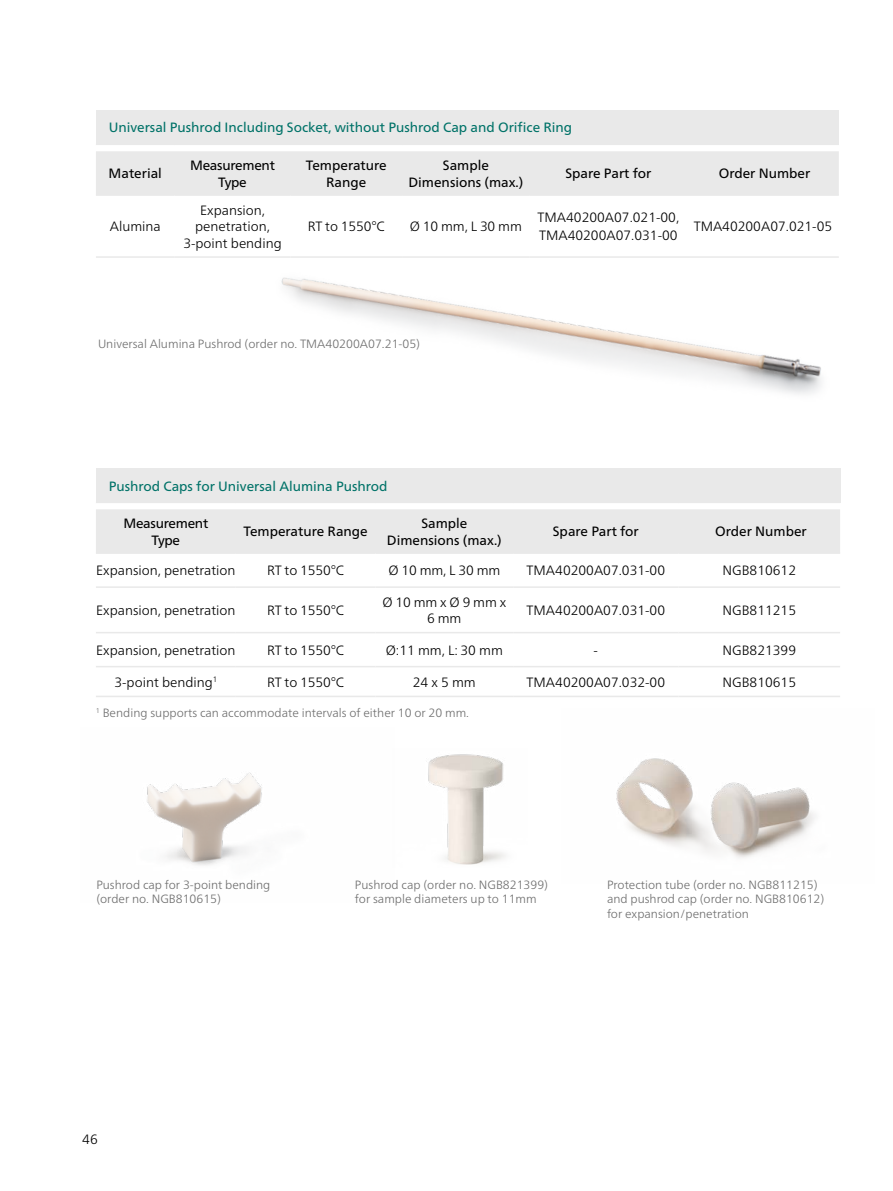
<style>
.page{position:relative;width:893px;height:1191px;background:#fff}
.page>*{position:absolute;margin:0;border:0;box-sizing:border-box;transform-origin:0 0}
.Fließtext_en_n{font:300 13.5px/16.5px "Frutiger Neue LTW1 G";color:#000;text-align:center}
.Fließtext_en_n-2{font:13.5px/16.5px "Frutiger Neue LTW1 G";color:#000;text-align:center}
.Tabellenkopf_n{font:13.5px "Frutiger Neue LTW1 G";color:#007268}
.Fließtext_en_n-3{font:13.5px "Frutiger Neue LTW1 G";color:#007268}
.Fließtext_en_n-4{font:13.5px "Frutiger Neue LTW1 G";letter-spacing:-.02em;color:#000}
.Bildunterschrift{font:300 12px/14.4px "Frutiger Neue LTW1 G";color:#6e6e6e}
</style>
<div class="page">
<div style="left:96px;top:110px;width:743px;height:34px;background:#e9e9e9"></div>
<div style="left:96px;top:151px;width:743px;height:43px;background:#e9e9e9"></div>
<hr style="left:96px;top:194px;width:79px;height:2px;background:#e9e9e9">
<hr style="left:175px;top:194px;width:115px;height:2px;background:#e9e9e9">
<hr style="left:290px;top:194px;width:112px;height:2px;background:#e9e9e9">
<hr style="left:402px;top:194px;width:128px;height:2px;background:#e9e9e9">
<hr style="left:530px;top:194px;width:157px;height:2px;background:#e9e9e9">
<hr style="left:687px;top:194px;width:152px;height:2px;background:#e9e9e9">
<hr style="left:96px;top:256px;width:79px;height:2px;background:#e9e9e9">
<hr style="left:175px;top:256px;width:115px;height:2px;background:#e9e9e9">
<hr style="left:96px;top:144px;width:79px;height:1px;background:#e9e9e9">
<hr style="left:175px;top:144px;width:115px;height:1px;background:#e9e9e9">
<hr style="left:290px;top:144px;width:112px;height:1px;background:#e9e9e9">
<hr style="left:402px;top:144px;width:128px;height:1px;background:#e9e9e9">
<hr style="left:530px;top:144px;width:157px;height:1px;background:#e9e9e9">
<hr style="left:687px;top:144px;width:152px;height:1px;background:#e9e9e9">
<div style="left:96px;top:468px;width:744px;height:34px;background:#e9e9e9"></div>
<div style="left:96px;top:509px;width:744px;height:43px;background:#e9e9e9"></div>
<hr style="left:96px;top:552px;width:140px;height:2px;background:#e9e9e9">
<hr style="left:236px;top:552px;width:140px;height:2px;background:#e9e9e9">
<hr style="left:376px;top:552px;width:137px;height:2px;background:#e9e9e9">
<hr style="left:513px;top:552px;width:165px;height:2px;background:#e9e9e9">
<hr style="left:678px;top:552px;width:162px;height:2px;background:#e9e9e9">
<hr style="left:96px;top:586px;width:140px;height:2px;background:#e9e9e9">
<hr style="left:236px;top:586px;width:140px;height:2px;background:#e9e9e9">
<hr style="left:376px;top:586px;width:137px;height:2px;background:#e9e9e9">
<hr style="left:513px;top:586px;width:165px;height:2px;background:#e9e9e9">
<hr style="left:678px;top:586px;width:162px;height:2px;background:#e9e9e9">
<hr style="left:96px;top:632px;width:140px;height:1px;background:#e9e9e9">
<hr style="left:236px;top:632px;width:140px;height:1px;background:#e9e9e9">
<hr style="left:376px;top:632px;width:137px;height:1px;background:#e9e9e9">
<hr style="left:513px;top:632px;width:165px;height:1px;background:#e9e9e9">
<hr style="left:678px;top:632px;width:162px;height:1px;background:#e9e9e9">
<hr style="left:96px;top:666px;width:140px;height:1px;background:#e9e9e9">
<hr style="left:236px;top:666px;width:140px;height:1px;background:#e9e9e9">
<hr style="left:376px;top:666px;width:137px;height:1px;background:#e9e9e9">
<hr style="left:513px;top:666px;width:165px;height:1px;background:#e9e9e9">
<hr style="left:678px;top:666px;width:162px;height:1px;background:#e9e9e9">
<hr style="left:96px;top:695px;width:140px;height:2px;background:#e9e9e9">
<hr style="left:236px;top:695px;width:140px;height:2px;background:#e9e9e9">
<hr style="left:376px;top:695px;width:137px;height:2px;background:#e9e9e9">
<hr style="left:513px;top:695px;width:165px;height:2px;background:#e9e9e9">
<hr style="left:678px;top:695px;width:162px;height:2px;background:#e9e9e9">
<hr style="left:96px;top:501px;width:140px;height:2px;background:#e9e9e9">
<hr style="left:236px;top:501px;width:140px;height:2px;background:#e9e9e9">
<hr style="left:376px;top:501px;width:137px;height:2px;background:#e9e9e9">
<hr style="left:513px;top:501px;width:165px;height:2px;background:#e9e9e9">
<hr style="left:678px;top:501px;width:162px;height:2px;background:#e9e9e9">
<img style="left:281px;top:256px;width:558px;height:138px">
<img style="left:147px;top:772px;width:115px;height:93px">
<img style="left:616px;top:758px;width:199px;height:100px">
<img style="left:428px;top:754px;width:78px;height:111px">
<p class="Tabellenkopf_n" style="left:109px;top:120px;width:465px">Universal Pushrod Including Socket, without Pushrod Cap and Orifice Ring</p>
<p class="Fließtext_en_n-2" style="left:109px;top:165px;width:55px">Material</p>
<p class="Fließtext_en_n-2" style="left:306px;top:157px;width:82px">Temperature<br>Range</p>
<p class="Fließtext_en_n-2" style="left:443px;top:157px;width:48px">Sample</p>
<p class="Fließtext_en_n-4" style="left:190px;top:157px;width:86px">Measurement</p>
<p class="Fließtext_en_n-2" style="left:218px;top:173px;width:30px">Type</p>
<p class="Fließtext_en_n-2" style="left:565px;top:165px;width:88px">Spare Part for</p>
<p class="Fließtext_en_n-2" style="left:719px;top:165px;width:93px">Order Number</p>
<p class="Fließtext_en_n-2" style="left:408px;top:173px;width:116px">Dimensions (max.)</p>
<p class="Fließtext_en_n" style="left:110px;top:218px;width:53px">Alumina</p>
<p class="Fließtext_en_n" style="left:183px;top:202px;width:100px">Expansion, penetration,<br>3-point bending</p>
<p class="Fließtext_en_n" style="left:308px;top:218px;width:79px">RT to 1550°C</p>
<p class="Fließtext_en_n" style="left:410px;top:218px;width:114px">Ø 10 mm, L 30 mm</p>
<p class="Fließtext_en_n" style="left:537px;top:209px;width:143px">TMA40200A07.021-00,</p>
<p class="Fließtext_en_n" style="left:539px;top:227px;width:140px">TMA40200A07.031-00</p>
<p class="Fließtext_en_n" style="left:694px;top:218px;width:140px">TMA40200A07.021-05</p>
<p class="Bildunterschrift" style="left:98px;top:337px;width:324px">Universal Alumina Pushrod (order no. TMA40200A07.21-05)</p>
<p class="Fließtext_en_n-3" style="left:109px;top:478px;width:280px">Pushrod Caps for Universal Alumina Pushrod</p>
<p class="Fließtext_en_n-4" style="left:123px;top:515px;width:86px">Measurement</p>
<p class="Fließtext_en_n-2" style="left:152px;top:531px;width:30px">Type</p>
<p class="Fließtext_en_n-2" style="left:421px;top:515px;width:48px">Sample</p>
<p class="Fließtext_en_n-2" style="left:387px;top:531px;width:116px">Dimensions (max.)</p>
<p class="Fließtext_en_n-2" style="left:244px;top:523px;width:126px">Temperature Range</p>
<p class="Fließtext_en_n-2" style="left:553px;top:523px;width:88px">Spare Part for</p>
<p class="Fließtext_en_n-2" style="left:715px;top:523px;width:93px">Order Number</p>
<p class="Fließtext_en_n" style="left:96px;top:562px;width:141px">Expansion, penetration</p>
<p class="Fließtext_en_n" style="left:267px;top:562px;width:79px">RT to 1550°C</p>
<p class="Fließtext_en_n" style="left:388px;top:562px;width:114px">Ø 10 mm, L 30 mm</p>
<p class="Fließtext_en_n" style="left:527px;top:562px;width:140px">TMA40200A07.031-00</p>
<p class="Fließtext_en_n" style="left:722px;top:562px;width:75px">NGB810612</p>
<p class="Fließtext_en_n" style="left:96px;top:602px;width:141px">Expansion, penetration</p>
<p class="Fließtext_en_n" style="left:267px;top:602px;width:79px">RT to 1550°C</p>
<p class="Fließtext_en_n" style="left:382px;top:593px;width:125px">Ø 10 mm x Ø 9 mm x</p>
<p class="Fließtext_en_n" style="left:427px;top:610px;width:36px">6 mm</p>
<p class="Fließtext_en_n" style="left:527px;top:602px;width:140px">TMA40200A07.031-00</p>
<p class="Fließtext_en_n" style="left:722px;top:602px;width:75px">NGB811215</p>
<p class="Fließtext_en_n" style="left:96px;top:641px;width:141px">Expansion, penetration</p>
<p class="Fließtext_en_n" style="left:267px;top:641px;width:79px">RT to 1550°C</p>
<p class="Fließtext_en_n" style="left:386px;top:641px;width:119px">Ø:11 mm, L: 30 mm</p>
<p class="Fließtext_en_n" style="left:594px;top:641px;width:6px">-</p>
<p class="Fließtext_en_n" style="left:722px;top:641px;width:75px">NGB821399</p>
<p class="Fließtext_en_n" style="left:114px;top:673px;width:104px">3-point bending<sup>1</sup></p>
<p class="Fließtext_en_n" style="left:267px;top:673px;width:79px">RT to 1550°C</p>
<p class="Fließtext_en_n" style="left:413px;top:673px;width:64px">24 x 5 mm</p>
<p class="Fließtext_en_n" style="left:527px;top:673px;width:140px">TMA40200A07.032-00</p>
<p class="Fließtext_en_n" style="left:722px;top:673px;width:75px">NGB810615</p>
<p class="Bildunterschrift" style="left:96px;top:705px;width:375px"><sup>1</sup> Bending supports can accommodate intervals of either 10 or 20 mm.</p>
<p class="Bildunterschrift" style="left:96px;top:877px;width:176px">Pushrod cap for 3-point bending (order no. NGB810615)</p>
<p class="Bildunterschrift" style="left:355px;top:877px;width:195px">Pushrod cap (order no. NGB821399) for sample diameters up to 11mm</p>
<p class="Bildunterschrift" style="left:607px;top:877px;width:219px">Protection tube (order no. NGB811215) and pushrod cap (order no. NGB810612) for expansion/penetration</p>
<p class="Fließtext_en_n" style="left:82px;top:1131px;width:17px">46</p>
</div>
